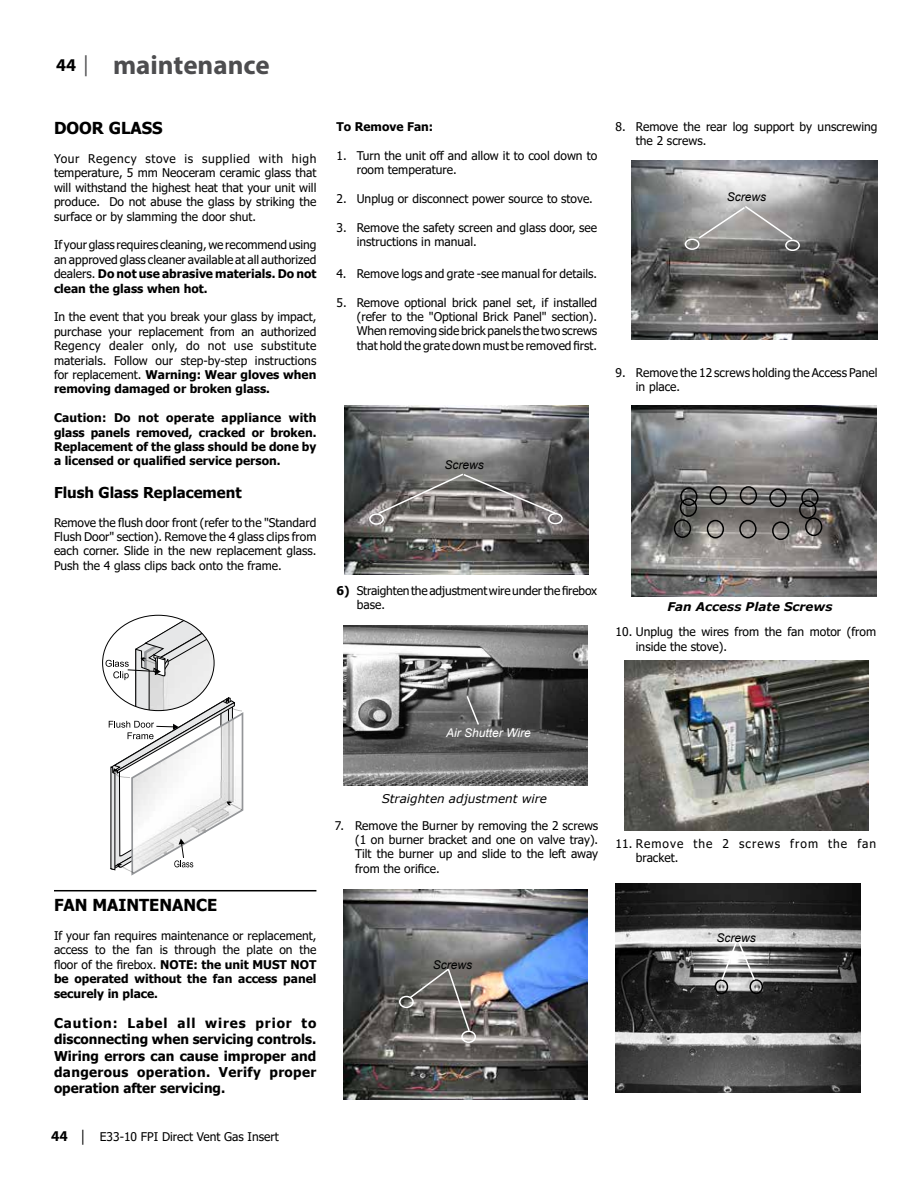
<style>
.page{position:relative;width:918px;height:1188px;background:#fff}
.page>*{position:absolute;margin:0;border:0;box-sizing:border-box;transform-origin:0 0}
.t1{font:700 27px "Myriad Pro";color:#4d4d4f}
.t2{font:700 16.5px "Tahoma";color:#000}
.t3{font:700 15px "Tahoma";color:#000}
.t4{font:700 13.5px/16.2px "Tahoma";letter-spacing:.015em;color:#000;text-align:justify}
.t5{font:12px/14.4px "Tahoma";color:#000;text-align:justify}
.t6{font:700 12px/14.4px "Tahoma";color:#000;text-align:justify}
.t7{font:12px/14.4px "Tahoma";letter-spacing:.085em;color:#000}
.t8{font:italic 12px "Verdana";color:#000}
.t9{font:italic 12px "Arial";color:#000}
.t10{font:italic 700 12px "Verdana";color:#000}
.t11{font:italic 12px "Arial";color:#fff}
.s1{font-size:18px;color:#000}
.s2{font-weight:400;font-size:21px}
.s3{font-weight:700}
.s4{font-family:"Myriad Pro";font-weight:700;font-size:15px}
.s5{font-family:"Myriad Pro";font-size:15px}
</style>
<div class="page">
<hr style="left:54px;top:890px;width:262px;height:1px;background:#000">
<svg style="left:106px;top:615px;width:138px;height:261px"></svg>
<img style="left:343px;top:625px;width:245px;height:160px">
<svg style="left:465px;top:694px;width:15px;height:32px"></svg>
<img style="left:625px;top:660px;width:243px;height:171px">
<img style="left:632px;top:161px;width:246px;height:179px">
<div style="left:685px;top:238px;width:15px;height:12px;border:2px solid #fff;border-radius:50%"></div>
<div style="left:785px;top:240px;width:15px;height:11px;border:2px solid #fff;border-radius:50%"></div>
<img style="left:344px;top:890px;width:244px;height:209px">
<div style="left:399px;top:996px;width:15px;height:12px;border:2px solid #fff;border-radius:50%"></div>
<div style="left:461px;top:1031px;width:15px;height:12px;border:2px solid #fff;border-radius:50%"></div>
<svg style="left:408px;top:967px;width:63px;height:66px;background:#6f6d69"></svg>
<img style="left:632px;top:405px;width:244px;height:191px">
<div style="left:680px;top:487px;width:18px;height:19px;border:2px solid #000;border-radius:50%"></div>
<div style="left:710px;top:486px;width:17px;height:19px;border:2px solid #000;border-radius:50%"></div>
<div style="left:740px;top:486px;width:17px;height:19px;border:2px solid #000;border-radius:50%"></div>
<div style="left:769px;top:488px;width:18px;height:19px;border:2px solid #000;border-radius:50%"></div>
<div style="left:680px;top:498px;width:17px;height:19px;border:2px solid #000;border-radius:50%"></div>
<div style="left:801px;top:488px;width:18px;height:19px;border:2px solid #000;border-radius:50%"></div>
<div style="left:707px;top:520px;width:17px;height:18px;border:2px solid #000;border-radius:50%"></div>
<div style="left:772px;top:521px;width:17px;height:19px;border:2px solid #000;border-radius:50%"></div>
<div style="left:674px;top:519px;width:17px;height:19px;border:2px solid #000;border-radius:50%"></div>
<div style="left:799px;top:500px;width:17px;height:19px;border:2px solid #000;border-radius:50%"></div>
<div style="left:739px;top:520px;width:18px;height:18px;border:2px solid #000;border-radius:50%"></div>
<div style="left:805px;top:517px;width:17px;height:19px;border:2px solid #000;border-radius:50%"></div>
<img style="left:345px;top:405px;width:244px;height:169px">
<div style="left:369px;top:513px;width:15px;height:12px;border:2px solid #fff;border-radius:50%"></div>
<div style="left:548px;top:513px;width:15px;height:11px;border:2px solid #fff;border-radius:50%"></div>
<svg style="left:376px;top:472px;width:181px;height:43px;background:#72706e"></svg>
<svg style="left:697px;top:204px;width:97px;height:37px;background:#a8a7a6"></svg>
<img style="left:616px;top:884px;width:244px;height:209px">
<div style="left:715px;top:979px;width:13px;height:15px;border:2px solid #000;border-radius:50%"></div>
<div style="left:749px;top:979px;width:14px;height:15px;border:2px solid #000;border-radius:50%"></div>
<svg style="left:720px;top:940px;width:36px;height:42px"></svg>
<h1 class="t1" style="left:56px;top:48px;width:215px"><span class="s1">44</span> <span class="s2">|</span> maintenance</h1>
<h2 class="t2" style="left:54px;top:117px;width:110px">DOOR GLASS</h2>
<p class="t5" style="left:54px;top:152px;width:264px">Your Regency stove is supplied with high temperature, 5 mm Neoceram ceramic glass that will withstand the highest heat that your unit will produce. Do not abuse the glass by striking the surface or by slamming the door shut.</p>
<p class="t5" style="left:54px;top:239px;width:264px">If your glass requires cleaning, we recommend using an approved glass cleaner available at all authorized dealers. <span class="s3">Do not use abrasive materials. Do not clean the glass when hot.</span></p>
<p class="t5" style="left:54px;top:311px;width:264px">In the event that you break your glass by impact, purchase your replacement from an authorized Regency dealer only, do not use substitute materials. Follow our step-by-step instructions for replacement. <span class="s3">Warning: Wear gloves when removing damaged or broken glass.</span></p>
<p class="t6" style="left:54px;top:411px;width:264px">Caution: Do not operate appliance with glass panels removed, cracked or broken.<br>Replacement of the glass should be done by a licensed or qualified service person.</p>
<p class="t3" style="left:54px;top:482px;width:189px">Flush Glass Replacement</p>
<p class="t5" style="left:54px;top:516px;width:264px">Remove the flush door front (refer to the "Standard Flush Door" section). Remove the 4 glass clips from each corner. Slide in the new replacement glass.<br>Push the 4 glass clips back onto the frame.</p>
<p class="t6" style="left:337px;top:120px;width:98px">To Remove Fan:</p>
<p class="t5" style="left:357px;top:149px;width:242px;text-indent:-20px">1. Turn the unit off and allow it to cool down to room temperature.</p>
<p class="t5" style="left:337px;top:192px;width:258px">2. Unplug or disconnect power source to stove.</p>
<p class="t5" style="left:357px;top:221px;width:242px;text-indent:-20px">3. Remove the safety screen and glass door, see instructions in manual.</p>
<p class="t5" style="left:337px;top:267px;width:262px">4. Remove logs and grate -see manual for details.</p>
<p class="t5" style="left:357px;top:296px;width:242px;text-indent:-20px">5. Remove optional brick panel set, if installed (refer to the "Optional Brick Panel" section).<br>When removing side brick panels the two screws that hold the grate down must be removed first.</p>
<p class="t5" style="left:636px;top:120px;width:243px;text-indent:-20px">8. Remove the rear log support by unscrewing the 2 screws.</p>
<p class="t9" style="left:727px;top:189px;width:41px">Screws</p>
<p class="t5" style="left:636px;top:366px;width:243px;text-indent:-20px">9. Remove the 12 screws holding the Access Panel in place.</p>
<p class="t9" style="left:444px;top:457px;width:41px">Screws</p>
<p class="t5" style="left:357px;top:584px;width:242px;text-indent:-20px"><span class="s3">6)</span> Straighten the adjustment wire under the firebox base.</p>
<p class="t10" style="left:667px;top:598px;width:167px">Fan Access Plate Screws</p>
<p class="t5" style="left:636px;top:625px;width:242px;text-indent:-20px">10. Unplug the wires from the fan motor (from inside the stove).</p>
<p class="t11" style="left:446px;top:725px;width:86px">Air Shutter Wire</p>
<h2 class="t2" style="left:54px;top:894px;width:165px">FAN MAINTENANCE</h2>
<p class="t5" style="left:54px;top:929px;width:264px">If your fan requires maintenance or replacement, access to the fan is through the plate on the floor of the firebox. <span class="s3">NOTE: the unit MUST NOT be operated without the fan access panel securely in place.</span></p>
<p class="t4" style="left:54px;top:1016px;width:264px">Caution: Label all wires prior to disconnecting when servicing controls.<br>Wiring errors can cause improper and dangerous operation. Verify proper operation after servicing.</p>
<p class="t5" style="left:51px;top:1130px;width:229px"><span class="s4">44</span> <span class="s5">|</span> E33-10 FPI Direct Vent Gas Insert</p>
<p class="t8" style="left:382px;top:791px;width:167px">Straighten adjustment wire</p>
<p class="t5" style="left:355px;top:819px;width:245px;text-indent:-20px">7. Remove the Burner by removing the 2 screws (1 on burner bracket and one on valve tray).<br>Tilt the burner up and slide to the left away from the orifice.</p>
<p class="t7" style="left:636px;top:837px;width:242px;text-indent:-20px">11. Remove the 2 screws from the fan bracket.</p>
<p class="t9" style="left:433px;top:957px;width:41px">Screws</p>
<p class="t9" style="left:717px;top:930px;width:41px">Screws</p>
</div>
